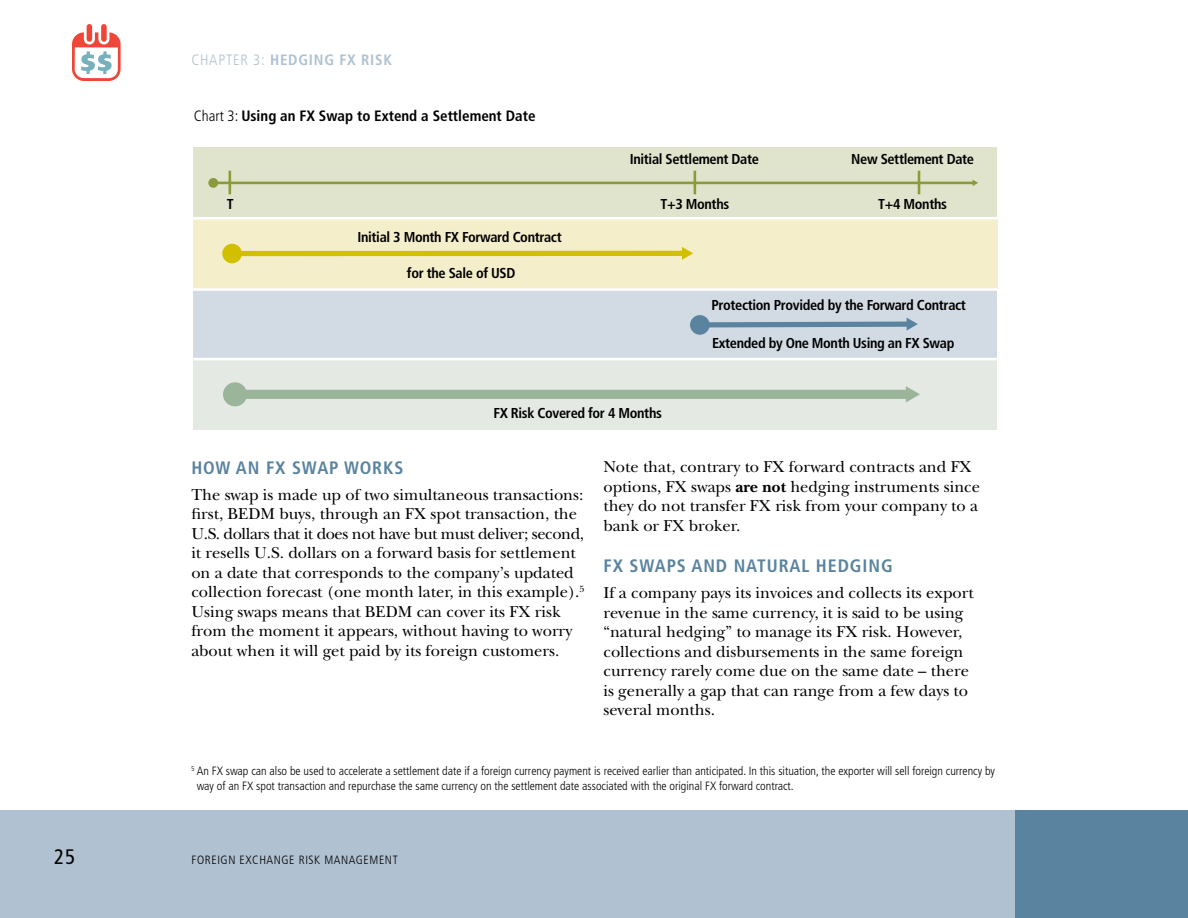
<style>
.page{position:relative;width:1188px;height:918px;background:#fff}
.page>*{position:absolute;margin:0;border:0;box-sizing:border-box;transform-origin:0 0}
.t1{font:condensed 21px "Frutiger LT";color:#000}
.t2{font:700 condensed 18px "Frutiger LT";letter-spacing:.05em;color:#59839f}
.t3{font:16.5px/19.5px "New Baskerville";color:#000}
.t4{font:700 condensed 15px "Frutiger LT";color:#000}
.t5{font:700 condensed 15px "Frutiger LT";letter-spacing:.05em;color:#b0c1d1}
.t6{font:300 condensed 15px "Frutiger LT";color:#b0c1d1}
.t7{font:700 condensed 14.4px "Frutiger LT";letter-spacing:-.025em;color:#000}
.t8{font:300 condensed 12px/15px "Frutiger LT";color:#000}
.t9{font:300 condensed 12px "Frutiger LT";letter-spacing:.05em;color:#000}
.s1{font-weight:300}
.s2{font-weight:700}
</style>
<div class="page">
<div style="left:0;top:810px;width:1188px;height:108px;background:#b0c1d1"></div>
<div style="left:1016px;top:810px;width:172px;height:108px;background:#59839f"></div>
<div style="left:87px;top:24px;width:5px;height:18px;background:#ef4638;border-radius:3px"></div>
<div style="left:101px;top:24px;width:6px;height:18px;background:#ef4638;border-radius:3px"></div>
<svg style="left:72px;top:32px;width:49px;height:49px"></svg>
<div style="left:193px;top:359px;width:804px;height:71px;background:#e4eae3"></div>
<div style="left:193px;top:148px;width:804px;height:70px;background:#e0e4cd"></div>
<div style="left:193px;top:218px;width:804px;height:71px;background:#f5eecb"></div>
<hr style="left:191px;top:217px;width:806px;height:3px;background:#fff">
<div style="left:193px;top:289px;width:804px;height:71px;background:#d2dbe4"></div>
<div style="left:234px;top:390px;width:674px;height:9px;background:#9ab59a"></div>
<div style="left:223px;top:382px;width:24px;height:24px;background:#9ab59a;border-radius:50%"></div>
<svg style="left:906px;top:386px;width:14px;height:17px"></svg>
<div style="left:232px;top:251px;width:452px;height:5px;background:#d2c000"></div>
<div style="left:222px;top:244px;width:20px;height:19px;background:#d2c000;border-radius:50%"></div>
<svg style="left:682px;top:247px;width:11px;height:13px"></svg>
<svg style="left:690px;top:315px;width:20px;height:20px"></svg>
<svg style="left:694px;top:318px;width:224px;height:13px"></svg>
<hr style="left:191px;top:288px;width:806px;height:3px;background:#fff">
<hr style="left:213px;top:182px;width:761px;height:2px;background:#8b9b3c">
<div style="left:208px;top:178px;width:10px;height:10px;background:#8b9b3c;border-radius:50%"></div>
<svg style="left:973px;top:180px;width:5px;height:6px"></svg>
<hr style="left:694px;top:171px;width:2px;height:23px;background:#8b9b3c">
<hr style="left:918px;top:171px;width:2px;height:23px;background:#8b9b3c">
<hr style="left:229px;top:171px;width:2px;height:23px;background:#8b9b3c">
<hr style="left:191px;top:358px;width:806px;height:2px;background:#fff">
<p class="t6" style="left:191px;top:52px;width:43px">Chapter</p>
<p class="t5" style="left:253px;top:51px;width:140px"><span class="s1">3:</span> Hedging FX Risk</p>
<p class="t4" style="left:194px;top:107px;width:343px"><span class="s1">Chart 3:</span> Using an FX Swap to Extend a Settlement Date</p>
<p class="t7" style="left:630px;top:151px;width:131px">Initial Settlement Date</p>
<p class="t7" style="left:851px;top:151px;width:124px">New Settlement Date</p>
<p class="t7" style="left:227px;top:195px;width:8px">T</p>
<p class="t7" style="left:661px;top:195px;width:70px">T+3 Months</p>
<p class="t7" style="left:878px;top:195px;width:70px">T+4 Months</p>
<p class="t7" style="left:358px;top:228px;width:206px">Initial 3 Month FX Forward Contract</p>
<p class="t7" style="left:407px;top:265px;width:110px">for the Sale of USD</p>
<p class="t7" style="left:711px;top:296px;width:256px">Protection Provided by the Forward Contract</p>
<p class="t7" style="left:493px;top:404px;width:170px">FX Risk Covered for 4 Months</p>
<p class="t7" style="left:712px;top:334px;width:244px">Extended by One Month Using an FX Swap</p>
<p class="t2" style="left:191px;top:457px;width:214px">How an FX swap works</p>
<p class="t3" style="left:191px;top:485px;width:395px">The swap is made up of two simultaneous transactions: first, BEDM buys, through an FX spot transaction, the U.S. dollars that it does not have but must deliver; second, it resells U.S. dollars on a forward basis for settlement on a date that corresponds to the company’s updated collection forecast (one month later, in this example).<sup>5<br></sup>Using swaps means that BEDM can cover its FX risk from the moment it appears, without having to worry about when it will get paid by its foreign customers.</p>
<p class="t3" style="left:603px;top:457px;width:378px">Note that, contrary to FX forward contracts and FX options, FX swaps <span class="s2">are not</span> hedging instruments since they do not transfer FX risk from your company to a bank or FX broker.</p>
<p class="t2" style="left:603px;top:555px;width:291px">FX swaps and natural hedging</p>
<p class="t3" style="left:603px;top:583px;width:372px">If a company pays its invoices and collects its export revenue in the same currency, it is said to be using “natural hedging” to manage its FX risk. However, collections and disbursements in the same foreign currency rarely come due on the same date – there is generally a gap that can range from a few days to several months.</p>
<p class="t8" style="left:197px;top:763px;width:800px;text-indent:-6px"><sup>5</sup> An FX swap can also be used to accelerate a settlement date if a foreign currency payment is received earlier than anticipated. In this situation, the exporter will sell foreign currency by way of an FX spot transaction and repurchase the same currency on the settlement date associated with the original FX forward contract.</p>
<p class="t1" style="left:54px;top:844px;width:23px">25</p>
<p class="t9" style="left:192px;top:853px;width:208px">FOREIGN EXCHANGE RISK MANAGEMENT</p>
</div>
